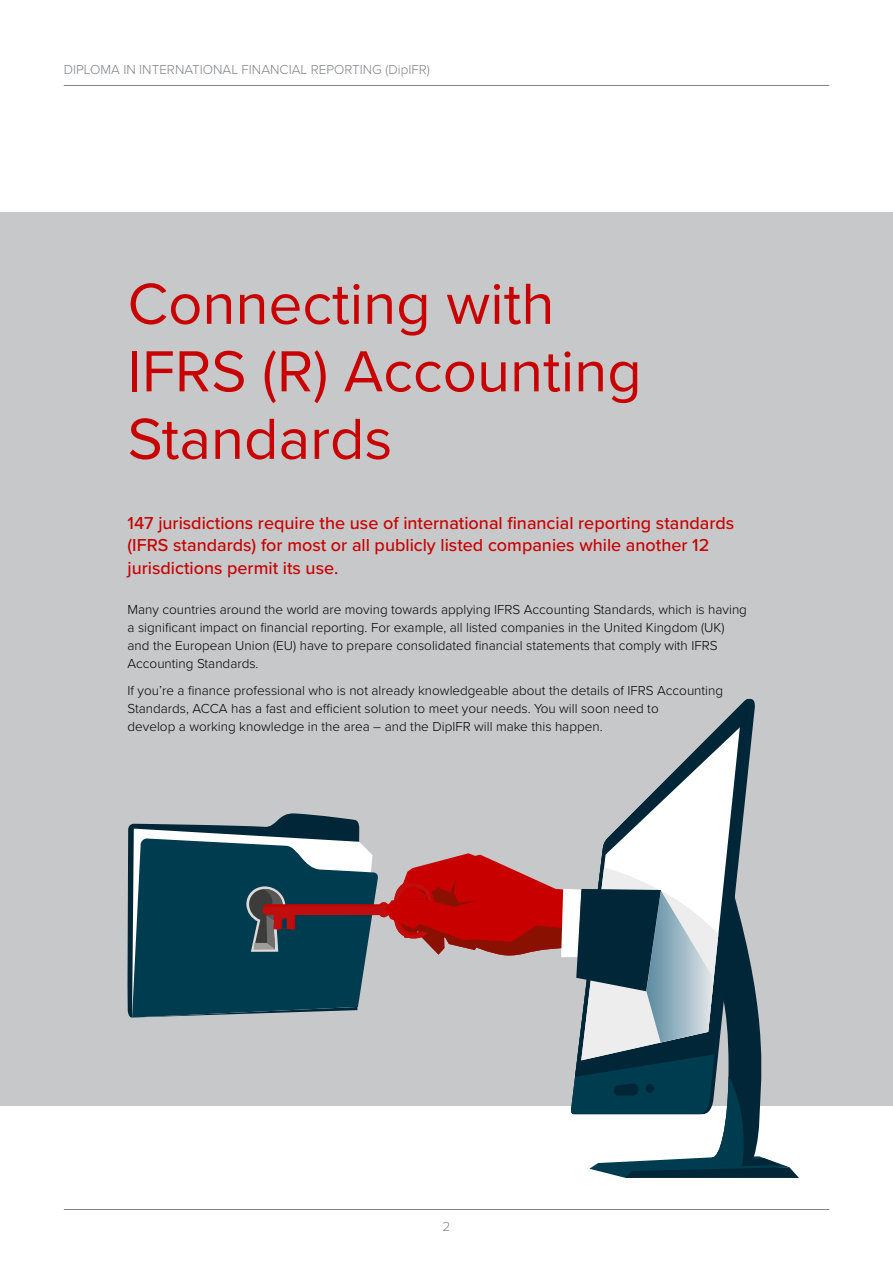
<style>
.page{position:relative;width:893px;height:1263px;background:#fff}
.page>*{position:absolute;margin:0;border:0;box-sizing:border-box;transform-origin:0 0}
.t1{font:60px/67.5px "Proxima Nova";color:#c80000}
.t2{font:500 18px/22.5px "Proxima Nova";color:#c80000}
.t3{font:300 13.5px/18px "Proxima Nova";color:#000}
.t4{font:300 13.5px "Proxima Nova";color:#808285}
</style>
<div class="page">
<hr style="left:64px;top:85px;width:765px;height:1px;background:#808285">
<hr style="left:64px;top:1209px;width:765px;height:1px;background:#808285">
<div style="left:0;top:213px;width:893px;height:893px;background:#c7c8ca"></div>
<svg style="left:718px;top:698px;width:34px;height:140px;fill:#00293b"></svg>
<svg style="left:607px;top:727px;width:133px;height:111px"></svg>
<svg style="left:127px;top:813px;width:232px;height:205px"></svg>
<svg style="left:132px;top:829px;width:228px;height:9px;fill:#002638"></svg>
<svg style="left:132px;top:838px;width:667px;height:340px"></svg>
<p class="t4" style="left:64px;top:60px;width:368px">DIPLOMA IN INTERNATIONAL FINANCIAL REPORTING (DipIFR)</p>
<h1 class="t1" style="left:128px;top:267px;width:516px">Connecting with<br>IFRS (R) Accounting<br>Standards</h1>
<h2 class="t2" style="left:128px;top:511px;width:608px">147 jurisdictions require the use of international financial reporting standards (IFRS standards) for most or all publicly listed companies while another 12 jurisdictions permit its use.</h2>
<p class="t3" style="left:128px;top:600px;width:621px">Many countries around the world are moving towards applying IFRS Accounting Standards, which is having a significant impact on financial reporting. For example, all listed companies in the United Kingdom (UK) and the European Union (EU) have to prepare consolidated financial statements that comply with IFRS Accounting Standards.</p>
<p class="t3" style="left:128px;top:680px;width:597px">If you’re a finance professional who is not already knowledgeable about the details of IFRS Accounting<br>Standards, ACCA has a fast and efficient solution to meet your needs. You will soon need to<br>develop a working knowledge in the area – and the DipIFR will make this happen.</p>
<p class="t4" style="left:443px;top:1216px;width:9px">2</p>
</div>
